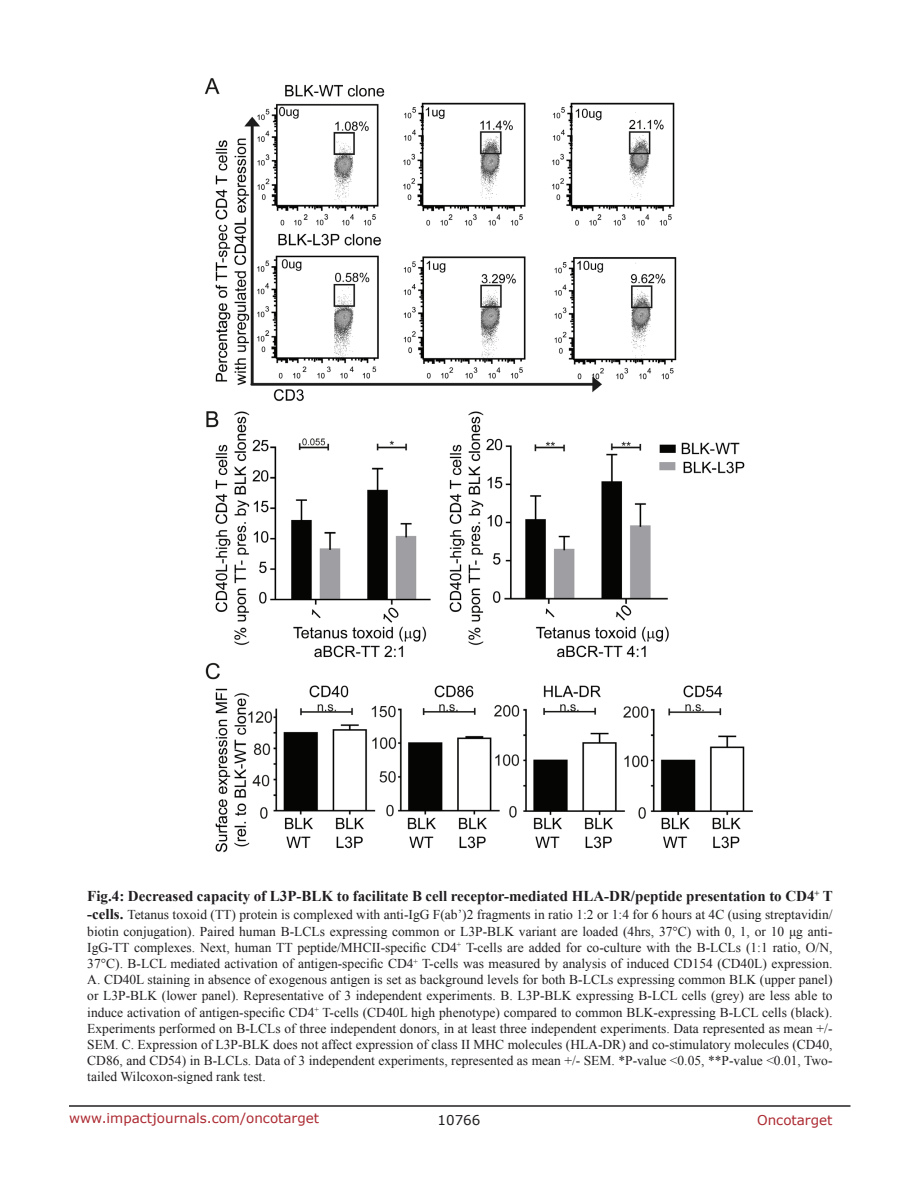
<style>
.page{position:relative;width:918px;height:1188px;background:#fff}
.page>*{position:absolute;margin:0;border:0;box-sizing:border-box;transform-origin:0 0}
.t1{font:700 15px "Times New Roman";color:#201d20}
.t2{font:13.5px/16.2px "Times New Roman";color:#201d20;text-align:justify}
.t3{font:13.5px "Verdana";color:#ac2830}
.t4{font:13.5px "Verdana";color:#201d20}
.s1{font-weight:700;font-size:15px}
</style>
<div class="page">
<hr style="left:69px;top:1105px;width:781px;height:2px;background:#231f20">
<img style="left:204px;top:78px;width:549px;height:775px">
<p class="t1" style="left:87px;top:886px;width:746px">Fig.4: Decreased capacity of L3P-BLK to facilitate B cell receptor-mediated HLA-DR/peptide presentation to CD4<sup>+</sup> T</p>
<p class="t2" style="left:87px;top:907px;width:747px"><span class="s1">-cells.</span> Tetanus toxoid (TT) protein is complexed with anti-IgG F(ab’)2 fragments in ratio 1:2 or 1:4 for 6 hours at 4C (using streptavidin/ biotin conjugation). Paired human B-LCLs expressing common or L3P-BLK variant are loaded (4hrs, 37°C) with 0, 1, or 10 μg anti-IgG-TT complexes. Next, human TT peptide/MHCII-specific CD4<sup>+</sup> T-cells are added for co-culture with the B-LCLs (1:1 ratio, O/N, 37°C). B-LCL mediated activation of antigen-specific CD4<sup>+</sup> T-cells was measured by analysis of induced CD154 (CD40L) expression.<br>A. CD40L staining in absence of exogenous antigen is set as background levels for both B-LCLs expressing common BLK (upper panel) or L3P-BLK (lower panel). Representative of 3 independent experiments. B. L3P-BLK expressing B-LCL cells (grey) are less able to induce activation of antigen-specific CD4<sup>+</sup> T-cells (CD40L high phenotype) compared to common BLK-expressing B-LCL cells (black).<br>Experiments performed on B-LCLs of three independent donors, in at least three independent experiments. Data represented as mean +/- SEM. C. Expression of L3P-BLK does not affect expression of class II MHC molecules (HLA-DR) and co-stimulatory molecules (CD40, CD86, and CD54) in B-LCLs. Data of 3 independent experiments, represented as mean +/- SEM. *P-value &lt;0.05, **P-value &lt;0.01, Two&shy;tailed Wilcoxon-signed rank test.</p>
<p class="t3" style="left:69px;top:1109px;width:252px">www.impactjournals.com/oncotarget</p>
<p class="t4" style="left:438px;top:1111px;width:44px">10766</p>
<p class="t3" style="left:757px;top:1111px;width:77px">Oncotarget</p>
</div>
